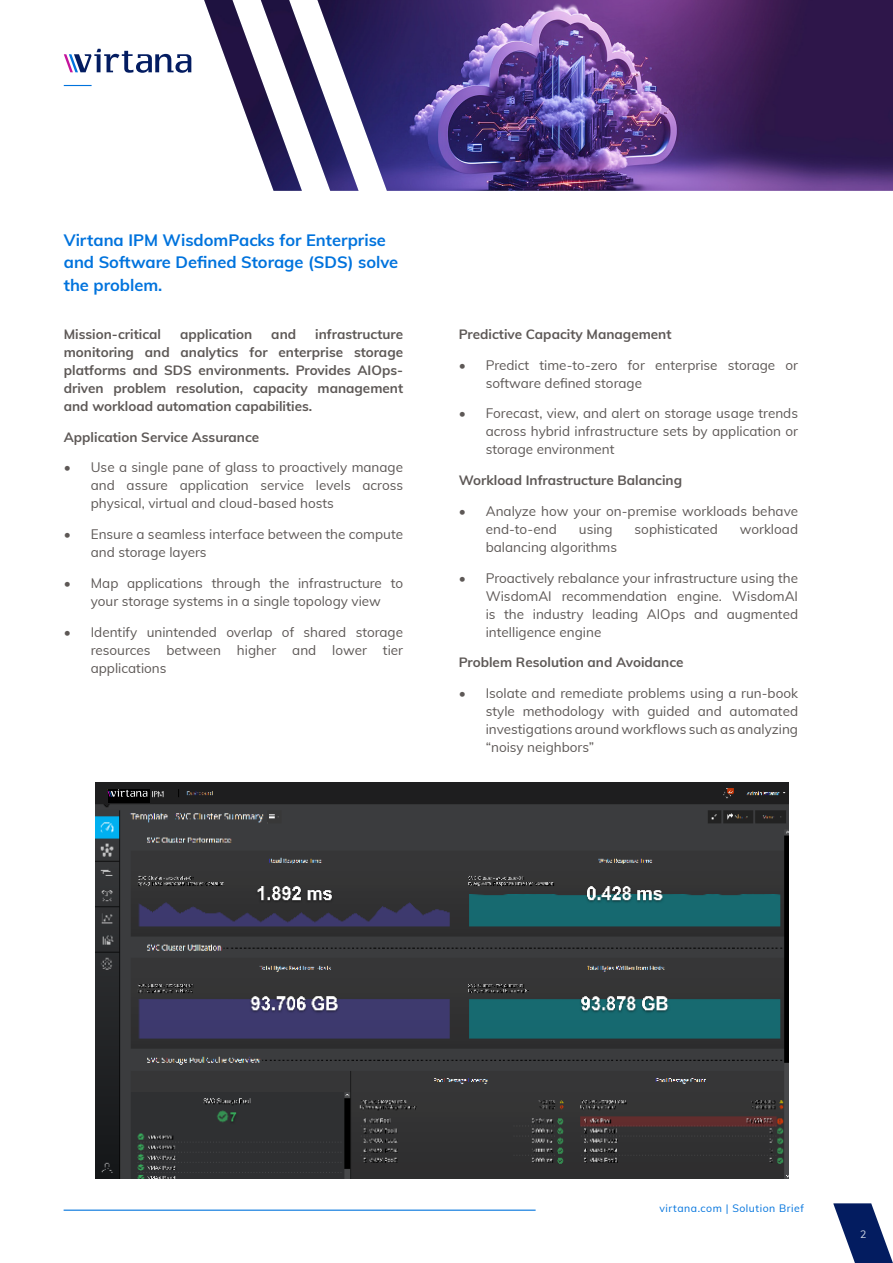
<style>
.page{position:relative;width:893px;height:1263px;background:#fff}
.page>*{position:absolute;margin:0;border:0;box-sizing:border-box;transform-origin:0 0}
.Section_Heading{font:700 16.5px/22.5px "Muli";color:#0073dd}
.t1{font:13.5px/18px "Muli";color:#5d5856;text-align:justify}
.Body_Copy{font:700 13.5px/18px "Muli";color:#5d5856;text-align:justify}
.t2{font:10.5px "Muli";letter-spacing:.05em;color:#0073dd}
.t3{font:10.5px "Muli";color:#d2dae7}
</style>
<div class="page">
<hr style="left:64px;top:1209px;width:472px;height:2px;background:#0073dd">
<svg style="left:833px;top:1203px;width:60px;height:60px"></svg>
<svg style="left:64px;top:49px;width:127px;height:24px"></svg>
<svg style="left:64px;top:85px;width:28px;height:1px"></svg>
<img style="left:204px;top:0;width:689px;height:191px">
<img style="left:96px;top:782px;width:693px;height:396px">
<img style="left:105px;top:785px;width:46px;height:17px">
<p class="Section_Heading" style="left:64px;top:228px;width:336px">Virtana IPM WisdomPacks for Enterprise and Software Defined Storage (SDS) solve the problem.</p>
<p class="Body_Copy" style="left:64px;top:324px;width:341px;text-indent:251px">infrastructure monitoring and analytics for enterprise storage platforms and SDS environments. Provides AIOps&shy;driven problem resolution, capacity management and workload automation capabilities.</p>
<p class="Body_Copy" style="left:64px;top:427px;width:197px">Application Service Assurance</p>
<p class="t1" style="left:91px;top:458px;width:314px;text-indent:-27px">• Use a single pane of glass to proactively manage and assure application service levels across physical, virtual and cloud-based hosts</p>
<p class="t1" style="left:91px;top:525px;width:314px;text-indent:-27px">• Ensure a seamless interface between the compute and storage layers</p>
<p class="t1" style="left:64px;top:573px;width:341px;text-align:center">• Map applications through the infrastructure to your storage systems in a single topology view</p>
<p class="t1" style="left:91px;top:622px;width:314px;text-indent:-27px">• Identify unintended overlap of shared storage resources between higher and lower tier applications</p>
<p class="Body_Copy" style="left:64px;top:324px;width:99px">Mission-critical</p>
<p class="Body_Copy" style="left:180px;top:324px;width:74px">application</p>
<p class="Body_Copy" style="left:271px;top:324px;width:26px">and</p>
<p class="Body_Copy" style="left:459px;top:324px;width:214px">Predictive Capacity Management</p>
<p class="t1" style="left:486px;top:355px;width:314px;text-indent:-27px">• Predict time-to-zero for enterprise storage or software defined storage</p>
<p class="t1" style="left:486px;top:404px;width:314px;text-indent:-27px">• Forecast, view, and alert on storage usage trends across hybrid infrastructure sets by application or storage environment</p>
<p class="Body_Copy" style="left:459px;top:471px;width:225px">Workload Infrastructure Balancing</p>
<p class="t1" style="left:486px;top:501px;width:314px;text-indent:-27px">• Analyze how your on-premise workloads behave end-to-end</p>
<p class="t1" style="left:579px;top:519px;width:35px">using</p>
<p class="t1" style="left:635px;top:519px;width:85px">sophisticated</p>
<p class="t1" style="left:740px;top:519px;width:60px">workload</p>
<p class="t1" style="left:486px;top:537px;width:133px">balancing algorithms</p>
<p class="t1" style="left:486px;top:568px;width:314px;text-indent:-27px">• Proactively rebalance your infrastructure using the WisdomAI recommendation engine. WisdomAI is the industry leading AIOps and augmented intelligence engine</p>
<p class="Body_Copy" style="left:459px;top:653px;width:226px">Problem Resolution and Avoidance</p>
<p class="t1" style="left:486px;top:684px;width:314px;text-indent:-27px">• Isolate and remediate problems using a run-book style methodology with guided and automated investigations around workflows such as analyzing “noisy neighbors”</p>
<p class="t2" style="left:659px;top:1201px;width:146px">virtana.com | Solution Brief</p>
<p class="t3" style="left:860px;top:1227px;width:8px">2</p>
</div>
